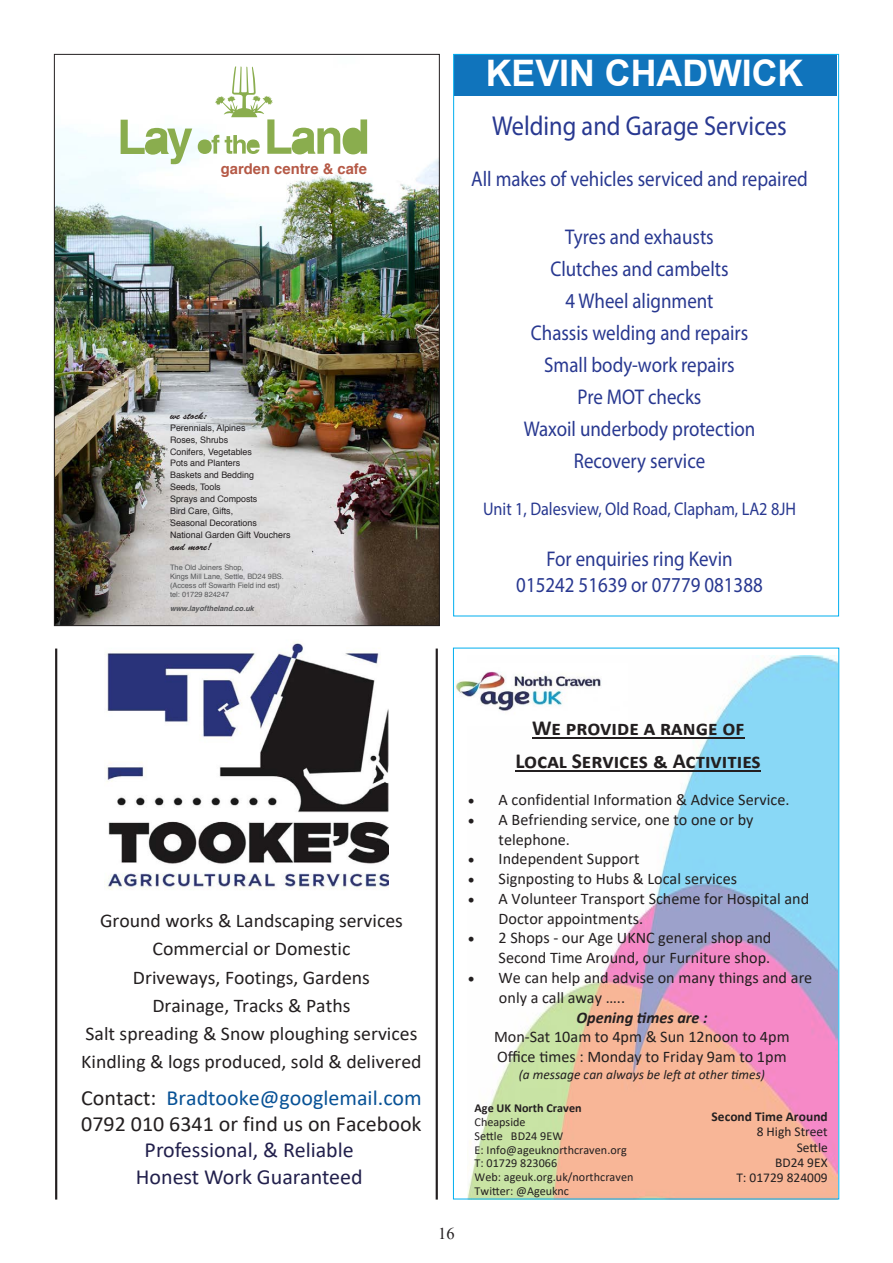
<style>
.page{position:relative;width:893px;height:1263px;background:#fff}
.page>*{position:absolute;margin:0;border:0;box-sizing:border-box;transform-origin:0 0}
.t1{font:700 36.6px "Arial";color:#fff}
.t2{font:27.45px "Myriad Pro";color:#283890;scale:.89 1}
.t3{font:21.6px/26.2px "Calibri";color:#22204c;text-align:center}
.t4{font:700 21.45px/32.8px "Calibri";color:#231f20;text-align:center}
.t5{font:21.3px/32px "Myriad Pro";color:#283890;text-align:center;scale:.89 1}
.t6{font:19.35px/28.2px "Calibri";color:#231f20;text-align:center}
.t7{font:18.3px "Myriad Pro";color:#283890;scale:.89 1}
.t8{font:16.5px "Times New Roman";color:#231f20}
.t9{font:16.2px/19.8px "Calibri";color:#231f20}
.t10{font:italic 700 16.2px "Calibri";color:#231f20}
.t11{font:700 14.85px "Helvetica";color:#b55946}
.t12{font:13.5px "Calibri";color:#231f20}
.t13{font:italic 13.35px "Calibri";letter-spacing:.005em;color:#231f20}
.t14{font:13.35px/15.5px "Calibri";color:#231f20;text-align:right}
.t15{font:700 13.35px "Calibri";color:#231f20}
.t16{font:12.15px/14px "Calibri";color:#231f20}
.t17{font:10.5px "Brush Script Std";color:#231f20}
.t18{font:9px/11.9px "Helvetica";color:#231f20}
.t19{font:7.5px/9px "Helvetica";color:#57585a}
.t20{font:italic 700 7.5px "Helvetica";color:#57585a}
.s1{color:#231f20}
.s2{color:#085296}
.s3{font-weight:700}
</style>
<div class="page">
<img style="left:56px;top:119px;width:382px;height:505px">
<svg style="left:121px;top:120px;width:71px;height:44px"></svg>
<div style="left:198px;top:139px;width:14px;height:15px;background:#8aad4e;border-radius:50%"></div>
<svg style="left:212px;top:66px;width:155px;height:88px"></svg>
<img style="left:106px;top:641px;width:283px;height:249px">
<hr style="left:55px;top:648px;width:2px;height:551px;background:#231f20">
<hr style="left:436px;top:648px;width:2px;height:551px;background:#231f20">
<div style="left:454px;top:54px;width:382px;height:42px;background:#1074bc"></div>
<img style="left:468px;top:655px;width:369px;height:542px">
<img style="left:455px;top:663px;width:173px;height:63px">
<hr style="left:532px;top:738px;width:213px;height:1px;background:#231f20">
<hr style="left:515px;top:770px;width:246px;height:2px;background:#231f20">
<p class="t11" style="left:221px;top:157px;width:148px">garden centre &amp; cafe</p>
<p class="t17" style="left:170px;top:410px;width:38px">we stock:</p>
<p class="t18" style="left:170px;top:422px;width:122px">Perennials, Alpines<br>Roses, Shrubs<br>Conifers, Vegetables<br>Pots and Planters<br>Baskets and Bedding<br>Seeds, Tools<br>Sprays and Composts<br>Bird Care, Gifts,<br>Seasonal Decorations<br>National Garden Gift Vouchers</p>
<p class="t17" style="left:170px;top:541px;width:43px">and more!</p>
<p class="t19" style="left:170px;top:563px;width:115px">The Old Joiners Shop,<br>Kings Mill Lane, Settle, BD24 9BS. (Access off Sowarth Field ind est) tel: 01729 824247</p>
<p class="t20" style="left:170px;top:602px;width:85px">www.layoftheland.co.uk</p>
<p class="t1" style="left:486px;top:48px;width:319px">KEVIN CHADWICK</p>
<p class="t2" style="left:492px;top:109px;width:333px">Welding and Garage Services</p>
<p class="t5" style="left:471px;top:163px;width:380px">All makes of vehicles serviced and repaired</p>
<p class="t5" style="left:524px;top:220px;width:262px">Tyres and exhausts<br>Clutches and cambelts<br>4 Wheel alignment<br>Chassis welding and repairs<br>Small body-work repairs<br>Pre MOT checks<br>Waxoil underbody protection<br>Recovery service</p>
<p class="t7" style="left:483px;top:498px;width:353px">Unit 1, Dalesview, Old Road, Clapham, LA2 8JH</p>
<p class="t5" style="left:516px;top:546px;width:278px;line-height:25.5px">For enquiries ring Kevin<br>015242 51639 or 07779 081388</p>
<p class="t6" style="left:81px;top:906px;width:342px">Ground works &amp; Landscaping services Commercial or Domestic<br>Driveways, Footings, Gardens<br>Drainage, Tracks &amp; Paths<br>Salt spreading &amp; Snow ploughing services Kindling &amp; logs produced, sold &amp; delivered</p>
<p class="t3" style="left:81px;top:1084px;width:342px"><span class="s1">Contact:</span> <span class="s2">Bradtooke@googlemail.com<br></span><span class="s1">0792 010 6341 or find us on Facebook<br></span>Professional, &amp; Reliable<br>Honest Work Guaranteed</p>
<p class="t8" style="left:438px;top:1222px;width:18px">16</p>
<p class="t4" style="left:515px;top:711px;width:247px">We provide a range of<br>Local Services &amp; Activities</p>
<p class="t9" style="left:468px;top:789px;width:323px">• A confidential Information &amp; Advice Service.</p>
<p class="t9" style="left:499px;top:809px;width:256px;text-indent:-30px">• A Befriending service, one to one or by telephone.</p>
<p class="t9" style="left:468px;top:849px;width:173px">• Independent Support</p>
<p class="t9" style="left:468px;top:868px;width:270px">• Signposting to Hubs &amp; Local services</p>
<p class="t9" style="left:499px;top:888px;width:312px;text-indent:-30px">• A Volunteer Transport Scheme for Hospital and<br>Doctor appointments.</p>
<p class="t9" style="left:468px;top:928px;width:305px;text-align:right">• 2 Shops - our Age UKNC general shop and<br>Second Time Around, our Furniture shop.</p>
<p class="t9" style="left:468px;top:967px;width:346px">• We can help and advise on many things and are</p>
<p class="t9" style="left:499px;top:987px;width:128px">only a call away …..</p>
<p class="t10" style="left:576px;top:1006px;width:133px">Opening times are :</p>
<p class="t9" style="left:494px;top:1027px;width:297px">Mon-Sat 10am to 4pm &amp; Sun 12noon to 4pm</p>
<p class="t9" style="left:497px;top:1046px;width:291px">Office times : Monday to Friday 9am to 1pm</p>
<p class="t13" style="left:519px;top:1065px;width:248px">(a message can always be left at other times)</p>
<p class="t16" style="left:475px;top:1100px;width:160px"><span class="s3">Age UK North Craven<br></span>Cheapside<br>Settle BD24 9EW<br>E: Info@ageuknorthcraven.org<br>T: 01729 823066<br>Web: ageuk.org.uk/northcraven<br>Twitter: @Ageuknc</p>
<p class="t15" style="left:712px;top:1107px;width:118px">Second Time Around</p>
<p class="t12" style="left:757px;top:1122px;width:72px">8 High Street</p>
<p class="t14" style="left:736px;top:1139px;width:93px">Settle<br>BD24 9EX<br>T: 01729 824009</p>
</div>
